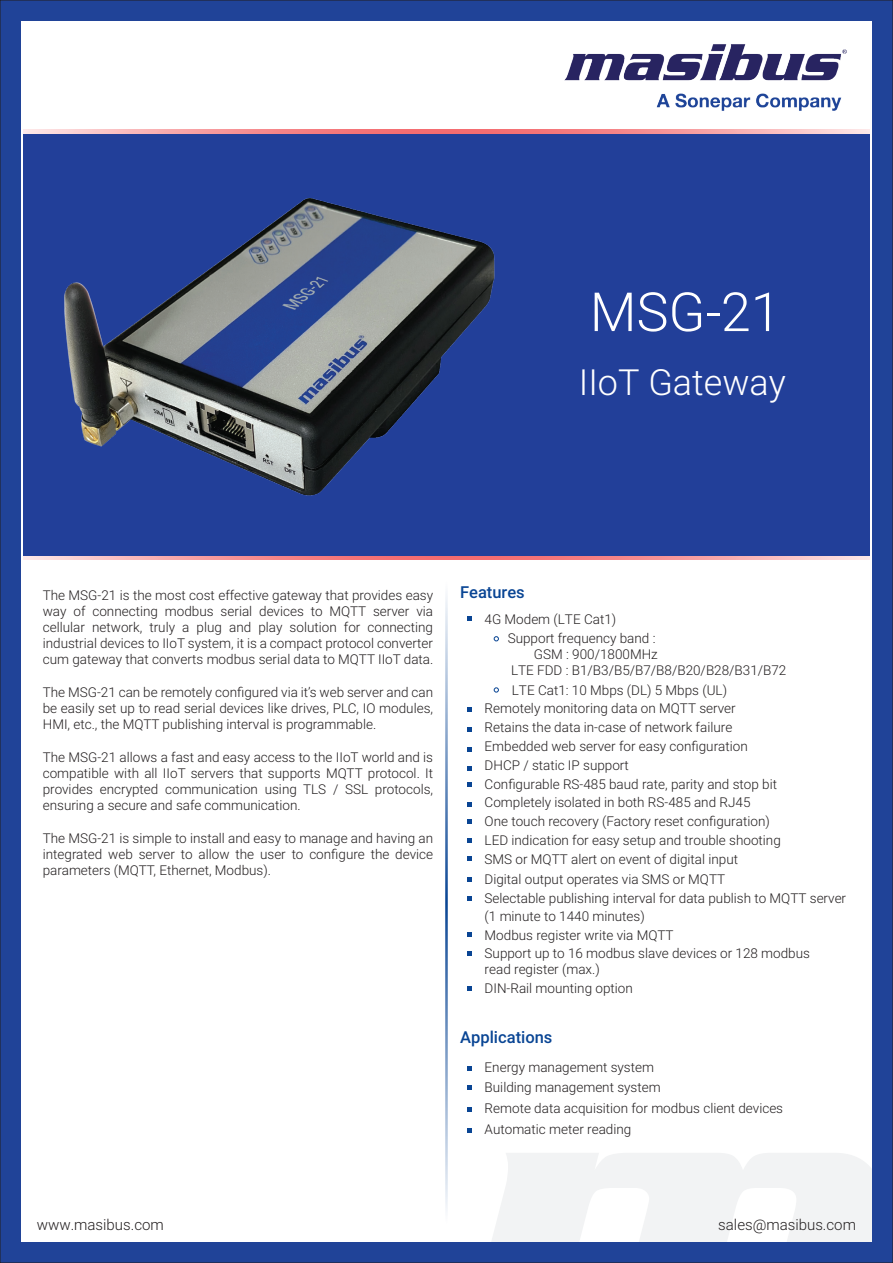
<style>
.page{position:relative;width:893px;height:1263px;background:#204398}
.page>*{position:absolute;margin:0;border:0;box-sizing:border-box;transform-origin:0 0}
.t1{font:300 54px "Roboto";color:#fff}
.t2{font:300 36px "Roboto";color:#fff}
.t3{font:500 16.5px "Roboto";color:#094594}
.t4{font:300 15px "Roboto";color:#231f20}
.t5{font:300 13.5px/16.2px "Roboto";color:#231f20}
</style>
<div class="page">
<div style="left:21px;top:21px;width:851px;height:1221px;background:#fff"></div>
<svg style="left:492px;top:1153px;width:380px;height:89px"></svg>
<svg style="left:23px;top:129px;width:847px;height:431px;background:#f79a9d"></svg>
<img style="left:445px;top:594px;width:3px;height:617px">
<svg style="left:467px;top:727px;width:4px;height:4px"></svg>
<svg style="left:467px;top:896px;width:4px;height:5px"></svg>
<svg style="left:467px;top:933px;width:4px;height:4px"></svg>
<svg style="left:467px;top:952px;width:4px;height:4px"></svg>
<svg style="left:467px;top:986px;width:4px;height:5px"></svg>
<svg style="left:467px;top:707px;width:4px;height:4px"></svg>
<svg style="left:467px;top:1107px;width:4px;height:4px"></svg>
<svg style="left:467px;top:1066px;width:5px;height:5px"></svg>
<svg style="left:467px;top:1128px;width:4px;height:4px"></svg>
<svg style="left:467px;top:747px;width:4px;height:5px"></svg>
<svg style="left:467px;top:767px;width:4px;height:4px"></svg>
<svg style="left:467px;top:782px;width:4px;height:5px"></svg>
<svg style="left:467px;top:802px;width:4px;height:4px"></svg>
<svg style="left:467px;top:819px;width:4px;height:4px"></svg>
<svg style="left:467px;top:838px;width:4px;height:4px"></svg>
<svg style="left:467px;top:857px;width:4px;height:4px"></svg>
<svg style="left:467px;top:877px;width:4px;height:4px"></svg>
<svg style="left:467px;top:617px;width:4px;height:4px"></svg>
<svg style="left:494px;top:636px;width:5px;height:5px"></svg>
<svg style="left:494px;top:687px;width:5px;height:5px"></svg>
<svg style="left:467px;top:1085px;width:4px;height:5px"></svg>
<img style="left:564px;top:44px;width:283px;height:67px">
<div style="left:23px;top:134px;width:847px;height:422px;background:#223f99"></div>
<img style="left:64px;top:198px;width:431px;height:298px">
<h1 class="t1" style="left:590px;top:274px;width:192px">MSG-21</h1>
<h2 class="t2" style="left:579px;top:357px;width:209px">IIoT Gateway</h2>
<p class="t5" style="left:43px;top:586px;width:392px;text-align:justify">The MSG-21 is the most cost effective gateway that provides easy way of connecting modbus serial devices to MQTT server via cellular network, truly a plug and play solution for connecting industrial devices to IIoT system, it is a compact protocol converter cum gateway that converts modbus serial data to MQTT IIoT data.</p>
<p class="t5" style="left:43px;top:683px;width:392px;text-align:justify">The MSG-21 can be remotely configured via it’s web server and can be easily set up to read serial devices like drives, PLC, IO modules, HMI, etc., the MQTT publishing interval is programmable.</p>
<p class="t5" style="left:43px;top:748px;width:392px;text-align:justify">The MSG-21 allows a fast and easy access to the IIoT world and is compatible with all IIoT servers that supports MQTT protocol. It provides encrypted communication using TLS / SSL protocols, ensuring a secure and safe communication.</p>
<p class="t5" style="left:43px;top:829px;width:392px;text-align:justify">The MSG-21 is simple to install and easy to manage and having an integrated web server to allow the user to configure the device parameters (MQTT, Ethernet, Modbus).</p>
<p class="t3" style="left:460px;top:580px;width:66px">Features</p>
<p class="t5" style="left:508px;top:610px;width:149px;line-height:18.1px;text-indent:-23px">4G Modem (LTE Cat1)<br>Support frequency band :</p>
<p class="t5" style="left:511px;top:645px;width:277px;text-indent:23px">GSM : 900/1800MHz<br>LTE FDD : B1/B3/B5/B7/B8/B20/B28/B31/B72</p>
<p class="t5" style="left:512px;top:681px;width:217px">LTE Cat1: 10 Mbps (DL) 5 Mbps (UL)</p>
<p class="t5" style="left:485px;top:699px;width:253px;line-height:18.8px">Remotely monitoring data on MQTT server<br>Retains the data in-case of network failure</p>
<p class="t5" style="left:485px;top:737px;width:265px">Embedded web server for easy configuration</p>
<p class="t5" style="left:485px;top:755px;width:298px;line-height:19px">DHCP / static IP support<br>Configurable RS-485 baud rate, parity and stop bit Completely isolated in both RS-485 and RJ45<br>One touch recovery (Factory reset configuration)<br>LED indication for easy setup and trouble shooting SMS or MQTT alert on event of digital input<br>Digital output operates via SMS or MQTT</p>
<p class="t5" style="left:485px;top:889px;width:363px;line-height:17.7px">Selectable publishing interval for data publish to MQTT server (1 minute to 1440 minutes)</p>
<p class="t5" style="left:485px;top:944px;width:327px">Support up to 16 modbus slave devices or 128 modbus read register (max.)</p>
<p class="t5" style="left:485px;top:980px;width:150px">DIN-Rail mounting option</p>
<p class="t5" style="left:485px;top:927px;width:191px">Modbus register write via MQTT</p>
<p class="t3" style="left:460px;top:1026px;width:94px">Applications</p>
<p class="t5" style="left:485px;top:1056px;width:300px;line-height:20.5px">Energy management system<br>Building management system<br>Remote data acquisition for modbus client devices<br>Automatic meter reading</p>
<p class="t4" style="left:37px;top:1214px;width:129px">www.masibus.com</p>
<p class="t4" style="left:718px;top:1214px;width:139px">sales@masibus.com</p>
</div>
